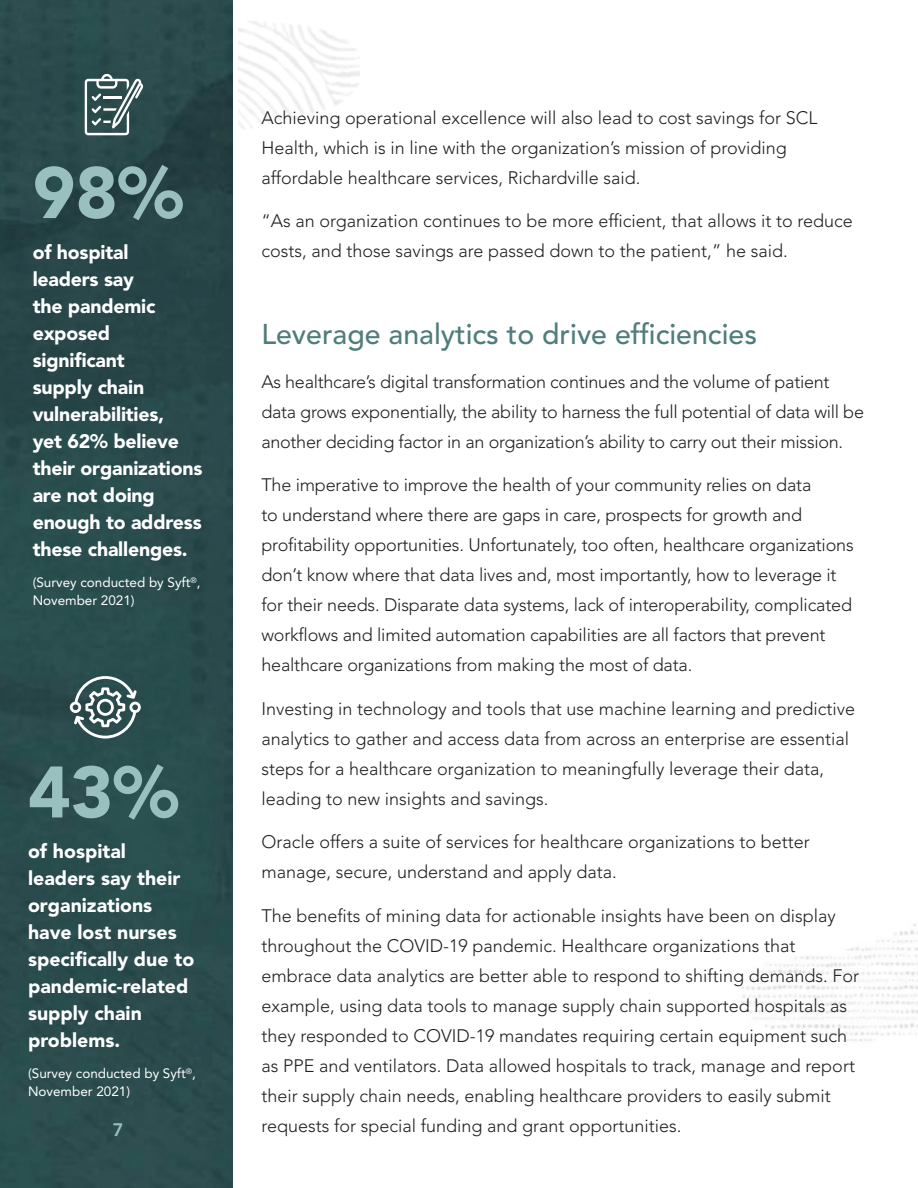
<style>
.page{position:relative;width:918px;height:1188px;background:#fff}
.page>*{position:absolute;margin:0;border:0;box-sizing:border-box;transform-origin:0 0}
.Oracle_body{font:900 72px "Avenir LT Std";color:#99bfbf}
.Oracle_subheds{font:500 28.5px "Avenir LT Std";color:#4f7d7b}
.Oracle_body-2{font:900 19.5px/27px "Avenir LT Std";letter-spacing:-.01em;color:#fff}
.Oracle_body-3{font:300 18px/30px "Avenir LT Std";color:#231f20}
.Oracle_body-4{font:800 18px "Avenir LT Std";color:#99bfbf}
.Oracle_body-5{font:13.5px/18px "Avenir LT Std";color:#fff}
</style>
<div class="page">
<img style="left:0;top:0;width:233px;height:1188px">
<img style="left:741px;top:924px;width:177px;height:117px">
<svg style="left:85px;top:74px;width:58px;height:61px"></svg>
<svg style="left:70px;top:676px;width:71px;height:63px"></svg>
<p class="Oracle_body" style="left:33px;top:149px;width:152px">98%</p>
<p class="Oracle_body-2" style="left:33px;top:238px;width:171px">of hospital<br>leaders say<br>the pandemic exposed significant<br>supply chain vulnerabilities,<br>yet 62% believe their organizations are not doing enough to address these challenges.</p>
<p class="Oracle_body-5" style="left:33px;top:573px;width:169px">(Survey conducted by Syft<sup>®</sup>,<br>November 2021)</p>
<p class="Oracle_body" style="left:28px;top:749px;width:152px">43%</p>
<p class="Oracle_body-2" style="left:28px;top:838px;width:168px">of hospital leaders say their organizations have lost nurses specifically due to pandemic-related supply chain problems.</p>
<p class="Oracle_body-5" style="left:28px;top:1065px;width:169px">(Survey conducted by Syft<sup>®</sup>,<br>November 2021)</p>
<p class="Oracle_body-4" style="left:113px;top:1119px;width:12px">7</p>
<p class="Oracle_body-3" style="left:261px;top:103px;width:558px">Achieving operational excellence will also lead to cost savings for SCL<br>Health, which is in line with the organization’s mission of providing affordable healthcare services, Richardville said.</p>
<p class="Oracle_body-3" style="left:261px;top:206px;width:593px">“As an organization continues to be more efficient, that allows it to reduce costs, and those savings are passed down to the patient,” he said.</p>
<p class="Oracle_subheds" style="left:261px;top:318px;width:497px">Leverage analytics to drive efficiencies</p>
<p class="Oracle_body-3" style="left:261px;top:367px;width:604px">As healthcare’s digital transformation continues and the volume of patient data grows exponentially, the ability to harness the full potential of data will be another deciding factor in an organization’s ability to carry out their mission.</p>
<p class="Oracle_body-3" style="left:261px;top:470px;width:594px">The imperative to improve the health of your community relies on data<br>to understand where there are gaps in care, prospects for growth and profitability opportunities. Unfortunately, too often, healthcare organizations don’t know where that data lives and, most importantly, how to leverage it for their needs. Disparate data systems, lack of interoperability, complicated workflows and limited automation capabilities are all factors that prevent healthcare organizations from making the most of data.</p>
<p class="Oracle_body-3" style="left:261px;top:694px;width:595px">Investing in technology and tools that use machine learning and predictive analytics to gather and access data from across an enterprise are essential steps for a healthcare organization to meaningfully leverage their data, leading to new insights and savings.</p>
<p class="Oracle_body-3" style="left:261px;top:827px;width:550px">Oracle offers a suite of services for healthcare organizations to better manage, secure, understand and apply data.</p>
<p class="Oracle_body-3" style="left:261px;top:901px;width:599px">The benefits of mining data for actionable insights have been on display throughout the COVID-19 pandemic. Healthcare organizations that embrace data analytics are better able to respond to shifting demands. For example, using data tools to manage supply chain supported hospitals as they responded to COVID-19 mandates requiring certain equipment such as PPE and ventilators. Data allowed hospitals to track, manage and report their supply chain needs, enabling healthcare providers to easily submit requests for special funding and grant opportunities.</p>
</div>
